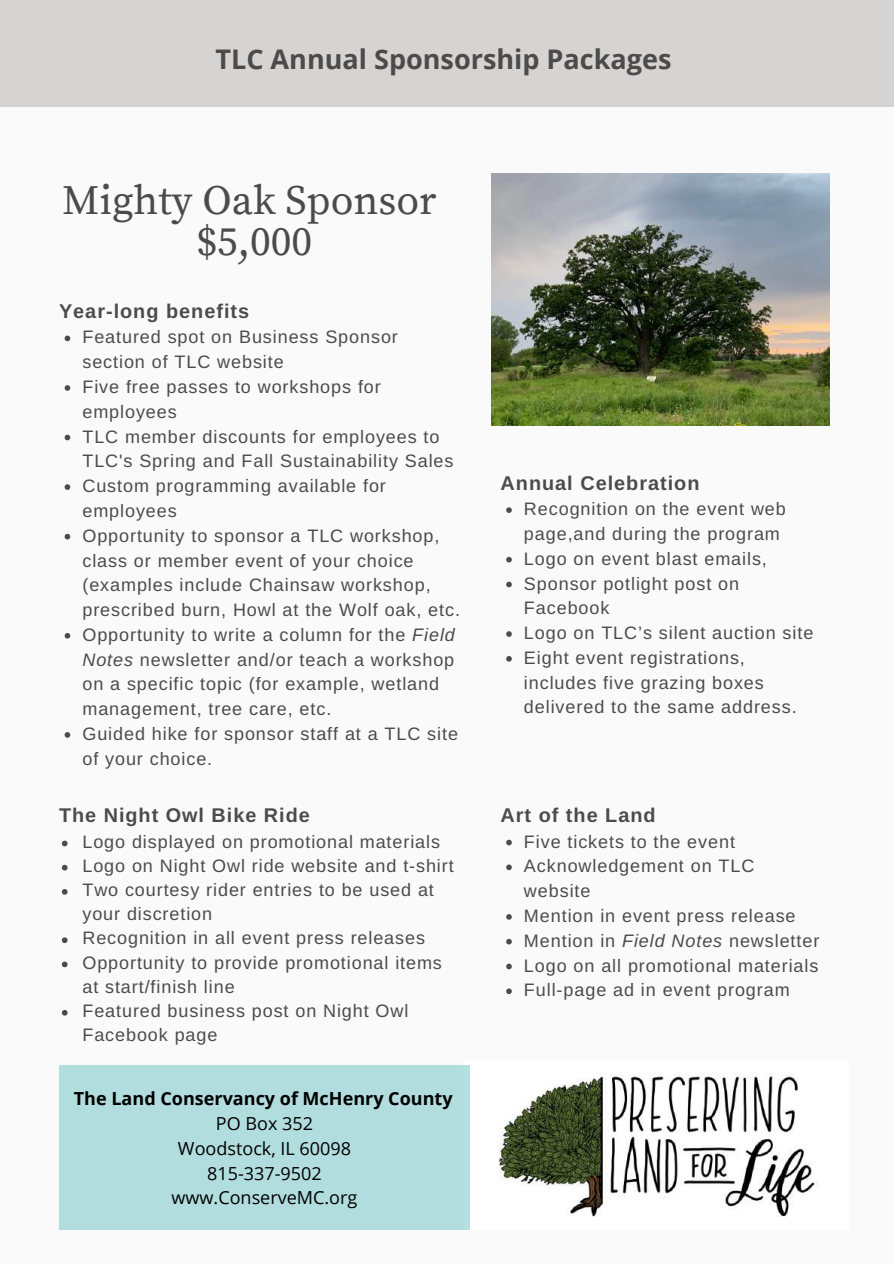
<style>
.page{position:relative;width:894px;height:1264px;background:#fff}
.page>*{position:absolute;margin:0;border:0;box-sizing:border-box;transform-origin:0 0}
.t1{font:41.4px/40.5px "Source Serif Pro";color:#4b4b4b;text-align:center}
.t2{font:700 27px "Open Sans";color:#4b4b4b}
.t3{font:700 19.8px "Arimo";letter-spacing:.05em;color:#4b4b4b}
.t4{font:18px/24.8px "Arimo";letter-spacing:.05em;color:#4b4b4b}
.t5{font:18px/24.8px "Open Sans";color:#000;text-align:center}
.t6{font:700 18px "Open Sans";color:#000}
.s1{font-style:italic}
</style>
<div class="page">
<div style="left:0;top:0;width:893px;height:1263px;background:#fafafa"></div>
<div style="left:0;top:0;width:893px;height:107px;background:#d6d3d3"></div>
<img style="left:491px;top:173px;width:338px;height:253px">
<img style="left:499px;top:1072px;width:316px;height:145px">
<div style="left:59px;top:1065px;width:411px;height:165px;background:#b1ddde"></div>
<svg style="left:65px;top:335px;width:5px;height:6px"></svg>
<svg style="left:65px;top:385px;width:5px;height:6px"></svg>
<svg style="left:65px;top:435px;width:5px;height:5px"></svg>
<svg style="left:65px;top:484px;width:5px;height:6px"></svg>
<svg style="left:65px;top:534px;width:5px;height:5px"></svg>
<svg style="left:65px;top:633px;width:5px;height:5px"></svg>
<svg style="left:65px;top:732px;width:5px;height:5px"></svg>
<svg style="left:506px;top:507px;width:5px;height:6px"></svg>
<svg style="left:506px;top:557px;width:5px;height:5px"></svg>
<svg style="left:506px;top:581px;width:5px;height:6px"></svg>
<svg style="left:506px;top:631px;width:5px;height:6px"></svg>
<svg style="left:506px;top:656px;width:5px;height:5px"></svg>
<svg style="left:62px;top:840px;width:5px;height:6px"></svg>
<svg style="left:62px;top:864px;width:5px;height:6px"></svg>
<svg style="left:62px;top:889px;width:5px;height:5px"></svg>
<svg style="left:62px;top:937px;width:5px;height:6px"></svg>
<svg style="left:62px;top:961px;width:5px;height:6px"></svg>
<svg style="left:62px;top:1010px;width:5px;height:5px"></svg>
<svg style="left:506px;top:839px;width:5px;height:6px"></svg>
<svg style="left:506px;top:864px;width:5px;height:6px"></svg>
<svg style="left:506px;top:914px;width:5px;height:5px"></svg>
<svg style="left:506px;top:938px;width:5px;height:6px"></svg>
<svg style="left:506px;top:963px;width:5px;height:6px"></svg>
<svg style="left:506px;top:988px;width:5px;height:6px"></svg>
<h2 class="t2" style="left:215px;top:40px;width:457px">TLC Annual Sponsorship Packages</h2>
<h1 class="t1" style="left:62px;top:182px;width:376px">Mighty Oak Sponsor $5,000</h1>
<p class="t3" style="left:59px;top:300px;width:192px">Year-long benefits</p>
<p class="t4" style="left:82px;top:325px;width:379px">Featured spot on Business Sponsor section of TLC website<br>Five free passes to workshops for employees<br>TLC member discounts for employees to<br>TLC's Spring and Fall Sustainability Sales<br>Custom programming available for employees<br>Opportunity to sponsor a TLC workshop, class or member event of your choice (examples include Chainsaw workshop, prescribed burn, Howl at the Wolf oak, etc.<br>Opportunity to write a column for the <span class="s1">Field<br>Notes</span> newsletter and/or teach a workshop on a specific topic (for example, wetland management, tree care, etc.<br>Guided hike for sponsor staff at a TLC site of your choice.</p>
<p class="t3" style="left:59px;top:803px;width:252px">The Night Owl Bike Ride</p>
<p class="t4" style="left:82px;top:829px;width:373px;line-height:24.2px">Logo displayed on promotional materials<br>Logo on Night Owl ride website and t-shirt<br>Two courtesy rider entries to be used at your discretion<br>Recognition in all event press releases<br>Opportunity to provide promotional items at start/finish line<br>Featured business post on Night Owl<br>Facebook page</p>
<p class="t6" style="left:74px;top:1086px;width:380px">The Land Conservancy of McHenry County</p>
<p class="t5" style="left:171px;top:1110px;width:187px">PO Box 352<br>Woodstock, IL 60098<br>815-337-9502 www.ConserveMC.org</p>
<p class="t3" style="left:500px;top:471px;width:200px">Annual Celebration</p>
<p class="t4" style="left:524px;top:496px;width:291px">Recognition on the event web page,and during the program<br>Logo on event blast emails,<br>Sponsor potlight post on<br>Facebook<br>Logo on TLC’s silent auction site<br>Eight event registrations, includes five grazing boxes delivered to the same address.</p>
<p class="t3" style="left:500px;top:804px;width:157px">Art of the Land</p>
<p class="t4" style="left:524px;top:829px;width:297px">Five tickets to the event<br>Acknowledgement on TLC website<br>Mention in event press release<br>Mention in <span class="s1">Field Notes</span> newsletter<br>Logo on all promotional materials<br>Full-page ad in event program</p>
</div>
